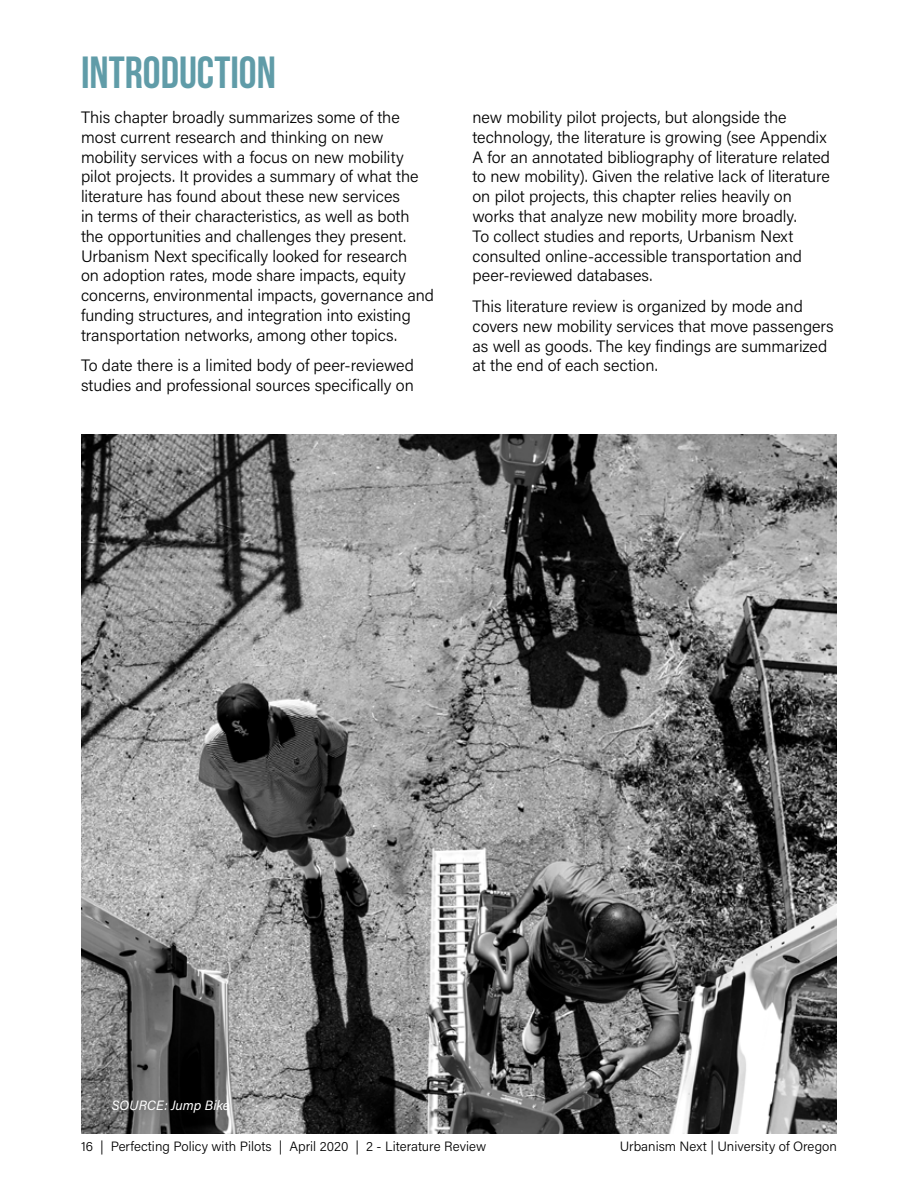
<style>
.page{position:relative;width:918px;height:1188px;background:#fff}
.page>*{position:absolute;margin:0;border:0;box-sizing:border-box;transform-origin:0 0}
.Heading_1{font:45px "Bebas Neue";color:#609ca8}
.Body_Text{font:16.5px/19.8px "Acumin Variable Concept";letter-spacing:.005em;color:#000}
.t1{font:13.5px "Acumin Variable Concept";letter-spacing:.01em;color:#000}
.Reference_Footnote{font:13.5px "Acumin Variable Concept";letter-spacing:-.005em;color:#fff}
</style>
<div class="page">
<img style="left:81px;top:435px;width:756px;height:699px">
<p class="Heading_1" style="left:81px;top:48px;width:196px">INTRODUCTION</p>
<p class="Body_Text" style="left:81px;top:107px;width:354px">This chapter broadly summarizes some of the most current research and thinking on new mobility services with a focus on new mobility pilot projects. It provides a summary of what the literature has found about these new services<br>in terms of their characteristics, as well as both the opportunities and challenges they present.<br>Urbanism Next specifically looked for research<br>on adoption rates, mode share impacts, equity concerns, environmental impacts, governance and funding structures, and integration into existing transportation networks, among other topics.</p>
<p class="Body_Text" style="left:81px;top:355px;width:334px">To date there is a limited body of peer-reviewed studies and professional sources specifically on</p>
<p class="Body_Text" style="left:472px;top:107px;width:359px">new mobility pilot projects, but alongside the technology, the literature is growing (see Appendix A for an annotated bibliography of literature related to new mobility). Given the relative lack of literature on pilot projects, this chapter relies heavily on works that analyze new mobility more broadly.<br>To collect studies and reports, Urbanism Next consulted online-accessible transportation and peer-reviewed databases.</p>
<p class="Body_Text" style="left:472px;top:296px;width:363px">This literature review is organized by mode and covers new mobility services that move passengers as well as goods. The key findings are summarized at the end of each section.</p>
<p class="Reference_Footnote" style="left:112px;top:1096px;width:119px">SOURCE: Jump Bike</p>
<p class="t1" style="left:81px;top:1137px;width:407px">16 | Perfecting Policy with Pilots | April 2020 | 2 - Literature Review</p>
<p class="t1" style="left:620px;top:1137px;width:219px">Urbanism Next | University of Oregon</p>
</div>
